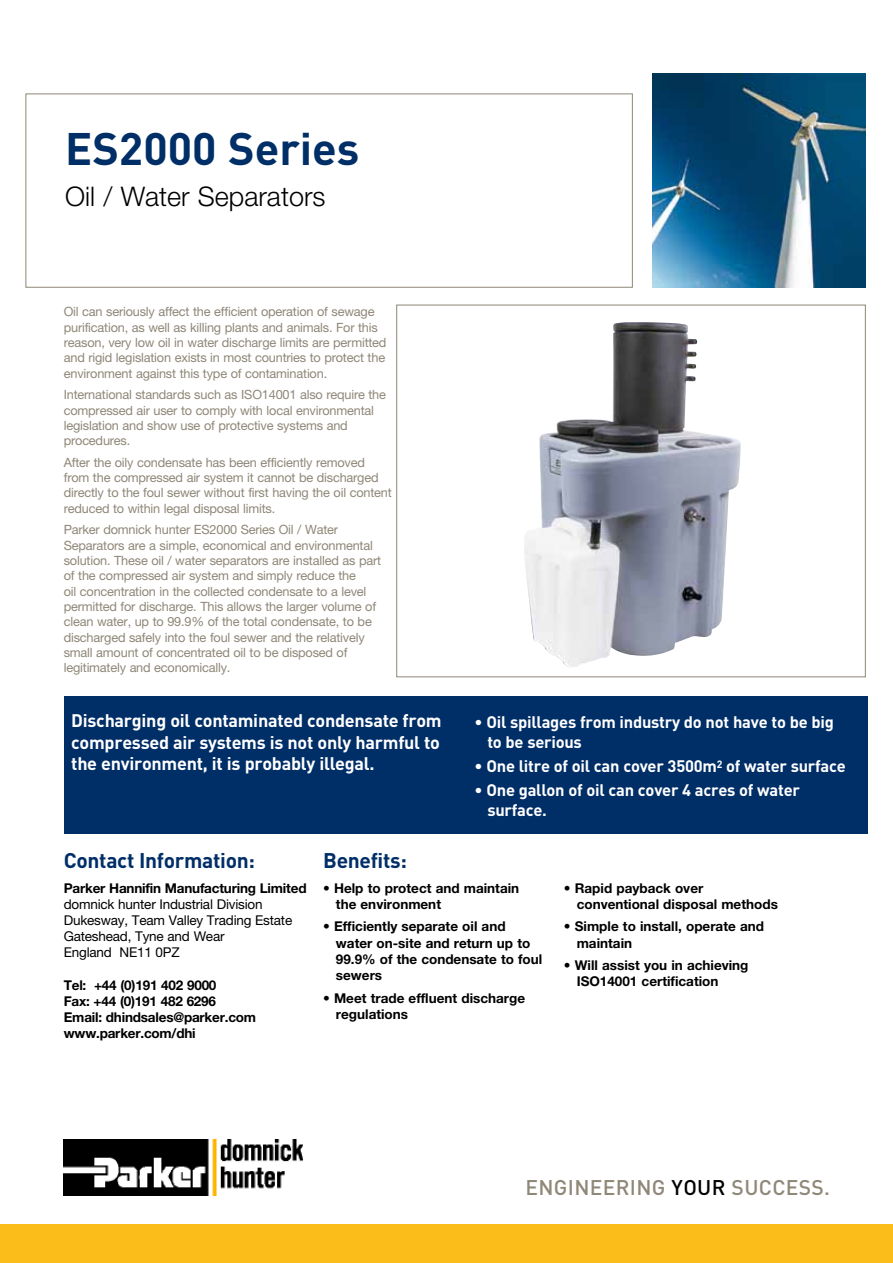
<style>
.page{position:relative;width:893px;height:1263px;background:#fff}
.page>*{position:absolute;margin:0;border:0;box-sizing:border-box;transform-origin:0 0}
.t1{font:700 45px "DIN";color:#002e67}
.t2{font:300 27px "Helvetica Neue LT Std";color:#000}
.t3{font:700 21px "DIN";letter-spacing:-.015em;color:#002e67}
.t4{font:500 21px "DIN";letter-spacing:.015em;color:#8f8778}
.t5{font:700 18px/21.6px "DIN";letter-spacing:-.015em;color:#fff;text-align:justify}
.t6{font:700 16.5px/19.8px "DIN";letter-spacing:-.015em;color:#fff}
.t7{font:700 13.5px/16.2px "Helvetica Neue LT Std";color:#000}
.t8{font:13.5px/16.2px "Helvetica Neue LT Std";letter-spacing:-.015em;color:#000}
.t9{font:12.75px/15.3px "Helvetica Neue LT Std";letter-spacing:-.015em;color:#8f8778}
.s1{color:#000}
</style>
<div class="page">
<img style="left:524px;top:322px;width:217px;height:346px">
<img style="left:652px;top:74px;width:214px;height:213px">
<div style="left:26px;top:94px;width:607px;height:194px;border:1px solid #8f8778"></div>
<div style="left:64px;top:696px;width:803px;height:138px;background:#002e67"></div>
<img style="left:64px;top:1140px;width:238px;height:55px">
<div style="left:0;top:1225px;width:893px;height:38px;background:#fbbd1a"></div>
<h1 class="t1" style="left:65px;top:119px;width:296px">ES2000 Series</h1>
<h2 class="t2" style="left:65px;top:180px;width:262px">Oil / Water Separators</h2>
<p class="t9" style="left:64px;top:304px;width:324px">Oil can seriously affect the efficient operation of sewage purification, as well as killing plants and animals. For this reason, very low oil in water discharge limits are permitted and rigid legislation exists in most countries to protect the environment against this type of contamination.</p>
<p class="t9" style="left:64px;top:387px;width:324px">International standards such as ISO14001 also require the compressed air user to comply with local environmental legislation and show use of protective systems and procedures.</p>
<p class="t9" style="left:64px;top:454px;width:329px">After the oily condensate has been efficiently removed from the compressed air system it cannot be discharged directly to the foul sewer without first having the oil content reduced to within legal disposal limits.</p>
<p class="t9" style="left:64px;top:522px;width:319px">Parker domnick hunter ES2000 Series Oil / Water Separators are a simple, economical and environmental solution. These oil / water separators are installed as part of the compressed air system and simply reduce the<br>oil concentration in the collected condensate to a level permitted for discharge. This allows the larger volume of clean water, up to 99.9% of the total condensate, to be discharged safely into the foul sewer and the relatively small amount of concentrated oil to be disposed of legitimately and economically.</p>
<h3 class="t5" style="left:71px;top:709px;width:372px">Discharging oil contaminated condensate from compressed air systems is not only harmful to the environment, it is probably illegal.</h3>
<p class="t6" style="left:487px;top:712px;width:348px;text-indent:-13px">• Oil spillages from industry do not have to be big to be serious</p>
<p class="t6" style="left:475px;top:755px;width:373px">• One litre of oil can cover 3500m<sup>2</sup> of water surface</p>
<p class="t6" style="left:487px;top:780px;width:314px;text-indent:-13px">• One gallon of oil can cover 4 acres of water surface.</p>
<h3 class="t3" style="left:64px;top:847px;width:193px">Contact Information:</h3>
<p class="t7" style="left:64px;top:879px;width:244px">Parker Hannifin Manufacturing Limited</p>
<p class="t8" style="left:64px;top:896px;width:230px">domnick hunter Industrial Division<br>Dukesway, Team Valley Trading Estate<br>Gateshead, Tyne and Wear<br>England NE11 0PZ</p>
<p class="t7" style="left:64px;top:977px;width:194px">Tel: +44 (0)191 402 9000<br>Fax: +44 (0)191 482 6296<br>Email: dhindsales@parker.com www.parker.com/dhi</p>
<h3 class="t3" style="left:323px;top:847px;width:85px">Benefits:</h3>
<p class="t7" style="left:336px;top:879px;width:185px;text-indent:-13px">• Help to protect and maintain the environment</p>
<p class="t7" style="left:336px;top:918px;width:208px;text-indent:-13px">• Efficiently separate oil and water on-site and return up to<br>99.9% of the condensate to foul sewers</p>
<p class="t7" style="left:336px;top:989px;width:191px;text-indent:-13px">• Meet trade effluent discharge regulations</p>
<p class="t7" style="left:577px;top:879px;width:203px;text-indent:-13px">• Rapid payback over conventional disposal methods</p>
<p class="t7" style="left:577px;top:918px;width:189px;text-indent:-13px">• Simple to install, operate and maintain</p>
<p class="t7" style="left:577px;top:957px;width:173px;text-indent:-13px">• Will assist you in achieving<br>ISO14001 certification</p>
<h3 class="t4" style="left:525px;top:1174px;width:306px">ENGINEERING <span class="s1">YOUR</span> SUCCESS.</h3>
</div>
